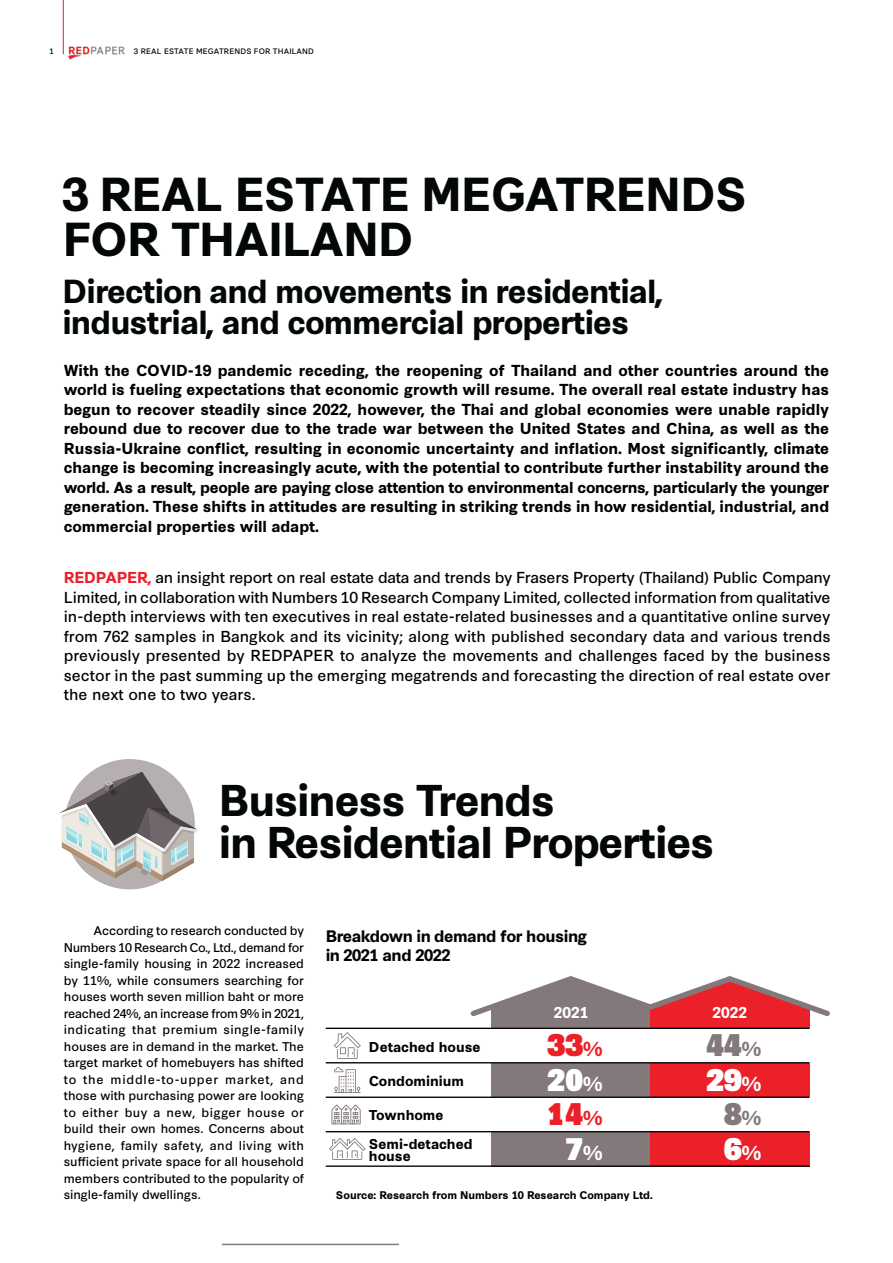
<style>
.page{position:relative;width:893px;height:1263px;background:#fff}
.page>*{position:absolute;margin:0;border:0;box-sizing:border-box;transform-origin:0 0}
.t1{font:700 45px/45px "Synthese";letter-spacing:-.02em;color:#040707}
.t2{font:700 42px/42px "Synthese";letter-spacing:-.03em;color:#040707}
.t3{font:700 31.5px/31.5px "Synthese";letter-spacing:-.03em;color:#040707}
.t4{font:900 29.55px "Synthese";color:#fff}
.t5{font:900 29.55px "Synthese";color:#ec2028}
.t6{font:900 29.55px "Synthese";color:#84797a}
.t7{font:700 15.75px/19.5px "Synthese";letter-spacing:-.03em;color:#040503}
.t8{font:700 15px/19.5px "Synthese";color:#000;text-align:justify}
.t9{font:15px/19.5px "Synthese";color:#000;text-align:justify}
.LM_Body_Text{font:700 14.85px "Synthese";color:#fff}
.LM_Body_Text-2{font:700 13.5px/12px "Synthese";color:#000}
.t10{font:12px/16.5px "Synthese";letter-spacing:-.01em;color:#000;text-align:justify}
.t11{font:700 10.5px "Synthese";color:#000}
.t12{font:7.5px "Synthese";letter-spacing:.02em;color:#000}
.s1{font-weight:700;color:#ec2028}
.s2{font-weight:700;font-size:19.2px}
</style>
<div class="page">
<div style="left:65px;top:759px;width:130px;height:130px;background:#b5afaf;border-radius:50%"></div>
<svg style="left:58px;top:772px;width:140px;height:109px"></svg>
<svg style="left:329px;top:1138px;width:36px;height:22px"></svg>
<svg style="left:334px;top:1032px;width:27px;height:27px"></svg>
<svg style="left:334px;top:1067px;width:27px;height:26px"></svg>
<svg style="left:331px;top:1104px;width:30px;height:20px"></svg>
<div style="left:491px;top:1008px;width:160px;height:158px;background:#84797a"></div>
<div style="left:650px;top:1008px;width:159px;height:158px;background:#ec2028"></div>
<svg style="left:470px;top:976px;width:360px;height:44px"></svg>
<div style="left:451px;top:1028px;width:363px;height:35px;background:#fff"></div>
<div style="left:453px;top:1097px;width:362px;height:34px;background:#fff"></div>
<hr style="left:326px;top:1096px;width:483px;height:2px;background:#000">
<hr style="left:326px;top:1028px;width:483px;height:1px;background:#000">
<hr style="left:326px;top:1062px;width:483px;height:1px;background:#000">
<hr style="left:326px;top:1131px;width:483px;height:1px;background:#000">
<hr style="left:326px;top:1165px;width:483px;height:2px;background:#000">
<hr style="left:222px;top:1244px;width:177px;height:1px;background:#84797a">
<img style="left:68px;top:46px;width:57px;height:14px">
<hr style="left:63px;top:0;width:1px;height:54px;background:#ee1c28">
<p class="t12" style="left:50px;top:45px;width:6px">1</p>
<p class="t12" style="left:134px;top:45px;width:181px">3 REAL ESTATE MEGATRENDS FOR THAILAND</p>
<p class="t1" style="left:63px;top:168px;width:686px">3 REAL ESTATE MEGATRENDS<br>FOR THAILAND</p>
<p class="t3" style="left:63px;top:273px;width:602px">Direction and movements in residential, industrial, and commercial properties</p>
<p class="t8" style="left:64px;top:359px;width:767px">With the COVID-19 pandemic receding, the reopening of Thailand and other countries around the world is fueling expectations that economic growth will resume. The overall real estate industry has begun to recover steadily since 2022, however, the Thai and global economies were unable rapidly rebound due to recover due to the trade war between the United States and China, as well as the Russia-Ukraine conflict, resulting in economic uncertainty and inflation. Most significantly, climate change is becoming increasingly acute, with the potential to contribute further instability around the world. As a result, people are paying close attention to environmental concerns, particularly the younger generation. These shifts in attitudes are resulting in striking trends in how residential, industrial, and commercial properties will adapt.</p>
<p class="t9" style="left:64px;top:567px;width:768px"><span class="s1">REDPAPER,</span> an insight report on real estate data and trends by Frasers Property (Thailand) Public Company Limited, in collaboration with Numbers 10 Research Company Limited, collected information from qualitative in-depth interviews with ten executives in real estate-related businesses and a quantitative online survey from 762 samples in Bangkok and its vicinity; along with published secondary data and various trends previously presented by REDPAPER to analyze the movements and challenges faced by the business sector in the past summing up the emerging megatrends and forecasting the direction of real estate over the next one to two years.</p>
<p class="t2" style="left:219px;top:776px;width:497px">Business Trends<br>in Residential Properties</p>
<p class="t10" style="left:64px;top:921px;width:242px;text-indent:30px">According to research conducted by Numbers 10 Research Co., Ltd., demand for single-family housing in 2022 increased by 11%, while consumers searching for houses worth seven million baht or more reached 24%, an increase from 9% in 2021, indicating that premium single-family houses are in demand in the market. The target market of homebuyers has shifted to the middle-to-upper market, and those with purchasing power are looking to either buy a new, bigger house or build their own homes. Concerns about hygiene, family safety, and living with sufficient private space for all household members contributed to the popularity of single-family dwellings.</p>
<p class="t7" style="left:326px;top:925px;width:263px">Breakdown in demand for housing in 2021 and 2022</p>
<p class="LM_Body_Text-2" style="left:369px;top:1039px;width:113px">Detached house</p>
<p class="LM_Body_Text-2" style="left:369px;top:1074px;width:96px">Condominium</p>
<p class="LM_Body_Text-2" style="left:369px;top:1108px;width:76px">Townhome</p>
<p class="LM_Body_Text-2" style="left:369px;top:1136px;width:105px">Semi-detached house</p>
<p class="LM_Body_Text" style="left:554px;top:1000px;width:36px">2021</p>
<p class="LM_Body_Text" style="left:713px;top:1000px;width:36px">2022</p>
<p class="t5" style="left:548px;top:1021px;width:56px">33<span class="s2">%</span></p>
<p class="t4" style="left:548px;top:1056px;width:56px">20<span class="s2">%</span></p>
<p class="t5" style="left:548px;top:1090px;width:56px">14<span class="s2">%</span></p>
<p class="t4" style="left:565px;top:1124px;width:39px">7<span class="s2">%</span></p>
<p class="t6" style="left:706px;top:1021px;width:56px">44<span class="s2">%</span></p>
<p class="t4" style="left:706px;top:1056px;width:56px">29<span class="s2">%</span></p>
<p class="t6" style="left:724px;top:1090px;width:39px">8<span class="s2">%</span></p>
<p class="t4" style="left:724px;top:1124px;width:39px">6<span class="s2">%</span></p>
<p class="t11" style="left:336px;top:1187px;width:318px">Source: Research from Numbers 10 Research Company Ltd.</p>
</div>
